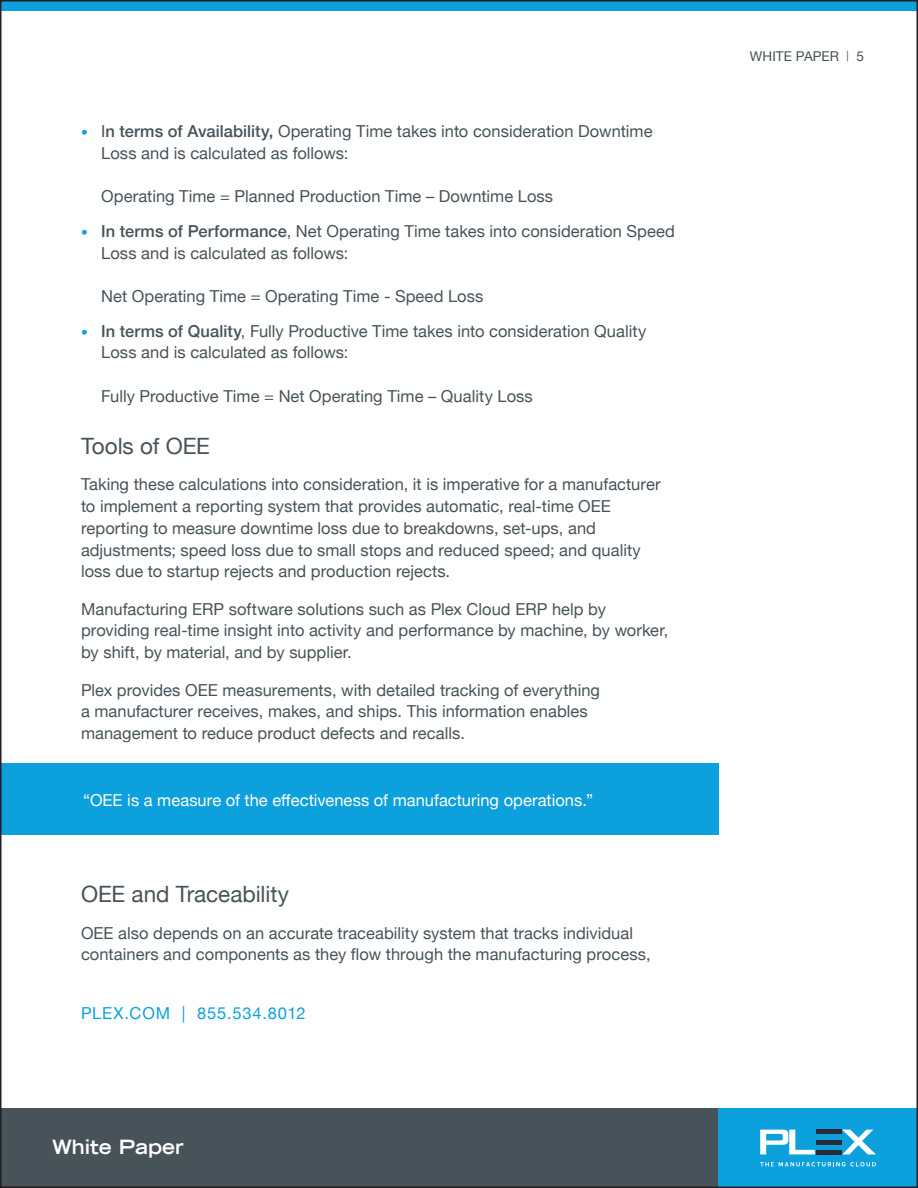
<style>
.page{position:relative;width:918px;height:1188px;background:#fff}
.page>*{position:absolute;margin:0;border:0;box-sizing:border-box;transform-origin:0 0}
.subhead{font:22.5px "Helvetica Neue";letter-spacing:-.005em;color:#475359}
.t1{font:700 expanded 19.5px "Trade Gothic LT";color:#fff}
.copy{font:16.5px/21.8px "Helvetica Neue";color:#475359}
.pull_quote{font:16.5px "Helvetica Neue";color:#fff}
.t2{font:16.5px "Helvetica Neue";letter-spacing:.05em;color:#0ca0dc}
.t3{font:13.5px "Helvetica Neue";letter-spacing:.005em;color:#475359}
.s1{font-weight:500}
.s2{font-size:10.5px}
</style>
<div class="page">
<div style="left:0;top:1108px;width:735px;height:80px;background:#475359"></div>
<div style="left:718px;top:1108px;width:200px;height:80px;background:#0ca0dc"></div>
<svg style="left:760px;top:1130px;width:55px;height:24px"></svg>
<svg style="left:842px;top:1130px;width:34px;height:24px"></svg>
<hr style="left:816px;top:1150px;width:25px;height:4px;background:#282a38">
<hr style="left:816px;top:1130px;width:25px;height:4px;background:#282a38">
<div style="left:816px;top:1140px;width:25px;height:5px;background:#282a38"></div>
<svg style="left:760px;top:1162px;width:116px;height:4px"></svg>
<div style="left:0;top:0;width:918px;height:11px;background:#0ca0dc"></div>
<div style="left:0;top:763px;width:718px;height:71px;background:#0ca0dc"></div>
<p class="copy" style="left:101px;top:121px;width:553px">I<span class="s1">n terms of Availability,</span> Operating Time takes into consideration Downtime<br>Loss and is calculated as follows:</p>
<p class="copy" style="left:101px;top:187px;width:453px">Operating Time = Planned Production Time – Downtime Loss</p>
<p class="copy" style="left:101px;top:221px;width:575px"><span class="s1">In terms of Performance</span>, Net Operating Time takes into consideration Speed<br>Loss and is calculated as follows:</p>
<p class="copy" style="left:101px;top:286px;width:384px">Net Operating Time = Operating Time - Speed Loss</p>
<p class="copy" style="left:101px;top:321px;width:547px"><span class="s1">In terms of Quality</span>, Fully Productive Time takes into consideration Quality<br>Loss and is calculated as follows:</p>
<p class="copy" style="left:101px;top:386px;width:433px">Fully Productive Time = Net Operating Time – Quality Loss</p>
<p class="subhead" style="left:81px;top:430px;width:130px">Tools of OEE</p>
<p class="copy" style="left:81px;top:474px;width:581px">Taking these calculations into consideration, it is imperative for a manufacturer to implement a reporting system that provides automatic, real-time OEE reporting to measure downtime loss due to breakdowns, set-ups, and adjustments; speed loss due to small stops and reduced speed; and quality loss due to startup rejects and production rejects.</p>
<p class="copy" style="left:81px;top:599px;width:589px">Manufacturing ERP software solutions such as Plex Cloud ERP help by providing real-time insight into activity and performance by machine, by worker, by shift, by material, and by supplier.</p>
<p class="copy" style="left:81px;top:680px;width:521px">Plex provides OEE measurements, with detailed tracking of everything a manufacturer receives, makes, and ships. This information enables management to reduce product defects and recalls.</p>
<p class="pull_quote" style="left:83px;top:789px;width:511px">“OEE is a measure of the effectiveness of manufacturing operations.”</p>
<p class="subhead" style="left:81px;top:878px;width:210px">OEE and Traceability</p>
<p class="copy" style="left:81px;top:923px;width:571px">OEE also depends on an accurate traceability system that tracks individual containers and components as they flow through the manufacturing process,</p>
<p class="t2" style="left:81px;top:1002px;width:226px">PLEX.COM | 855.534.8012</p>
<p class="t1" style="left:52px;top:1134px;width:133px">White Paper</p>
<p class="t3" style="left:750px;top:46px;width:116px">WHITE PAPER <span class="s2">|</span> 5</p>
</div>
